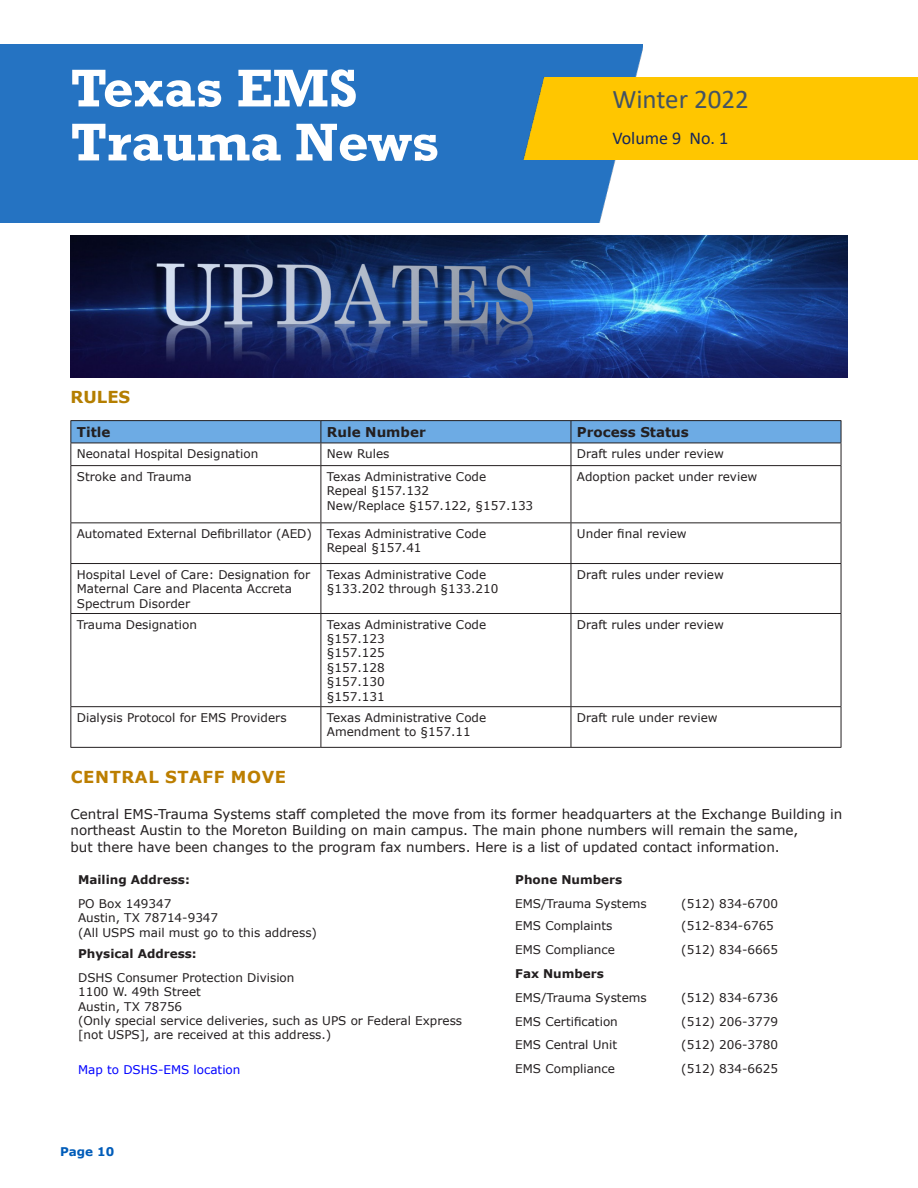
<style>
.page{position:relative;width:918px;height:1188px;background:#fff}
.page>*{position:absolute;margin:0;border:0;box-sizing:border-box;transform-origin:0 0}
.t1{font:700 54px/54px "Rockwell";color:#fff}
.t2{font:27px "Calibri";color:#435363}
.t3{font:18px "Calibri";color:#16275b}
.t4{font:700 16.5px "Verdana";letter-spacing:.035em;color:#bc7e00}
.t5{font:700 16.5px "Verdana";color:#b47e00}
.t6{font:13.5px/16.2px "Verdana";color:#231f20}
.t7{font:700 13.5px "Verdana";color:#231f20}
.t8{font:12px/14.4px "Verdana";color:#231f20}
.t9{font:700 12px "Verdana";color:#231f20}
.t10{font:12px "Verdana";color:#00f}
.t11{font:700 12px "Verdana";color:#005cb9}
</style>
<div class="page">
<img style="left:70px;top:235px;width:778px;height:142px">
<hr style="left:70px;top:465px;width:251px;height:1px;background:#231f20">
<hr style="left:70px;top:522px;width:251px;height:1px;background:#231f20">
<hr style="left:70px;top:563px;width:251px;height:1px;background:#231f20">
<hr style="left:70px;top:613px;width:251px;height:1px;background:#231f20">
<hr style="left:321px;top:465px;width:250px;height:1px;background:#231f20">
<hr style="left:571px;top:465px;width:270px;height:1px;background:#231f20">
<hr style="left:321px;top:522px;width:250px;height:1px;background:#231f20">
<hr style="left:571px;top:522px;width:270px;height:1px;background:#231f20">
<hr style="left:321px;top:563px;width:250px;height:1px;background:#231f20">
<hr style="left:571px;top:563px;width:270px;height:1px;background:#231f20">
<hr style="left:321px;top:613px;width:250px;height:1px;background:#231f20">
<hr style="left:571px;top:613px;width:270px;height:1px;background:#231f20">
<hr style="left:70px;top:706px;width:251px;height:1px;background:#231f20">
<hr style="left:321px;top:706px;width:250px;height:1px;background:#231f20">
<hr style="left:571px;top:706px;width:270px;height:1px;background:#231f20">
<hr style="left:70px;top:420px;width:251px;height:1px;background:#231f20">
<hr style="left:321px;top:420px;width:250px;height:1px;background:#231f20">
<hr style="left:571px;top:420px;width:270px;height:1px;background:#231f20">
<svg style="left:70px;top:421px;width:772px;height:44px"></svg>
<hr style="left:70px;top:466px;width:1px;height:56px;background:#231f20">
<hr style="left:321px;top:466px;width:1px;height:56px;background:#231f20">
<hr style="left:571px;top:466px;width:1px;height:56px;background:#231f20">
<hr style="left:841px;top:466px;width:1px;height:56px;background:#231f20">
<hr style="left:70px;top:523px;width:1px;height:40px;background:#231f20">
<hr style="left:321px;top:523px;width:1px;height:40px;background:#231f20">
<hr style="left:571px;top:523px;width:1px;height:40px;background:#231f20">
<hr style="left:841px;top:523px;width:1px;height:40px;background:#231f20">
<hr style="left:70px;top:564px;width:1px;height:49px;background:#231f20">
<hr style="left:321px;top:564px;width:1px;height:49px;background:#231f20">
<hr style="left:571px;top:564px;width:1px;height:49px;background:#231f20">
<hr style="left:841px;top:564px;width:1px;height:49px;background:#231f20">
<hr style="left:70px;top:614px;width:1px;height:92px;background:#231f20">
<hr style="left:321px;top:614px;width:1px;height:92px;background:#231f20">
<hr style="left:571px;top:614px;width:1px;height:92px;background:#231f20">
<hr style="left:841px;top:614px;width:1px;height:92px;background:#231f20">
<hr style="left:70px;top:707px;width:1px;height:40px;background:#231f20">
<hr style="left:321px;top:707px;width:1px;height:40px;background:#231f20">
<hr style="left:571px;top:707px;width:1px;height:40px;background:#231f20">
<hr style="left:841px;top:707px;width:1px;height:40px;background:#231f20">
<hr style="left:70px;top:747px;width:251px;height:1px;background:#231f20">
<hr style="left:321px;top:747px;width:250px;height:1px;background:#231f20">
<hr style="left:571px;top:747px;width:270px;height:1px;background:#231f20">
<div style="left:0;top:45px;width:643px;height:177px;background:#2573c2"></div>
<div style="left:519px;top:78px;width:399px;height:82px;background:#ffc600"></div>
<h1 class="t1" style="left:71px;top:61px;width:370px">Texas EMS<br>Trauma News</h1>
<p class="t5" style="left:71px;top:386px;width:61px">RULES</p>
<h2 class="t2" style="left:612px;top:80px;width:138px">Winter 2022</h2>
<h3 class="t3" style="left:612px;top:126px;width:118px">Volume 9 No. 1</h3>
<p class="t7" style="left:77px;top:422px;width:35px">Title</p>
<p class="t7" style="left:327px;top:422px;width:100px">Rule Number</p>
<p class="t7" style="left:577px;top:422px;width:113px">Process Status</p>
<p class="t8" style="left:77px;top:446px;width:183px">Neonatal Hospital Designation</p>
<p class="t8" style="left:327px;top:446px;width:64px">New Rules</p>
<p class="t8" style="left:577px;top:446px;width:148px">Draft rules under review</p>
<p class="t8" style="left:77px;top:469px;width:117px">Stroke and Trauma</p>
<p class="t8" style="left:327px;top:469px;width:161px">Texas Administrative Code<br>Repeal §157.132</p>
<p class="t8" style="left:327px;top:498px;width:208px">New/Replace §157.122, §157.133</p>
<p class="t8" style="left:577px;top:469px;width:182px">Adoption packet under review</p>
<p class="t8" style="left:77px;top:526px;width:237px">Automated External Defibrillator (AED)</p>
<p class="t8" style="left:327px;top:526px;width:161px">Texas Administrative Code<br>Repeal §157.41</p>
<p class="t8" style="left:577px;top:526px;width:111px">Under final review</p>
<p class="t8" style="left:77px;top:567px;width:235px">Hospital Level of Care: Designation for<br>Maternal Care and Placenta Accreta<br>Spectrum Disorder</p>
<p class="t8" style="left:327px;top:567px;width:173px">Texas Administrative Code §133.202 through §133.210</p>
<p class="t8" style="left:577px;top:567px;width:148px">Draft rules under review</p>
<p class="t8" style="left:77px;top:617px;width:122px">Trauma Designation</p>
<p class="t8" style="left:327px;top:617px;width:161px">Texas Administrative Code §157.123</p>
<p class="t8" style="left:327px;top:646px;width:59px">§157.125</p>
<p class="t8" style="left:327px;top:660px;width:59px">§157.128</p>
<p class="t8" style="left:327px;top:675px;width:59px">§157.130</p>
<p class="t8" style="left:327px;top:689px;width:59px">§157.131</p>
<p class="t8" style="left:577px;top:617px;width:148px">Draft rules under review</p>
<p class="t8" style="left:77px;top:710px;width:211px">Dialysis Protocol for EMS Providers</p>
<p class="t8" style="left:327px;top:710px;width:161px">Texas Administrative Code<br>Amendment to §157.11</p>
<p class="t8" style="left:577px;top:710px;width:142px">Draft rule under review</p>
<p class="t4" style="left:71px;top:766px;width:217px">CENTRAL STAFF MOVE</p>
<p class="t6" style="left:70px;top:806px;width:773px">Central EMS-Trauma Systems staff completed the move from its former headquarters at the Exchange Building in northeast Austin to the Moreton Building on main campus. The main phone numbers will remain the same,</p>
<p class="t6" style="left:70px;top:838px;width:711px">but there have been changes to the program fax numbers. Here is a list of updated contact information.</p>
<p class="t9" style="left:78px;top:871px;width:113px">Mailing Address:</p>
<p class="t8" style="left:78px;top:896px;width:95px">PO Box 149347</p>
<p class="t8" style="left:78px;top:911px;width:142px">Austin, TX 78714-9347</p>
<p class="t8" style="left:78px;top:925px;width:240px">(All USPS mail must go to this address)</p>
<p class="t9" style="left:78px;top:945px;width:120px">Physical Address:</p>
<p class="t8" style="left:78px;top:970px;width:218px">DSHS Consumer Protection Division</p>
<p class="t8" style="left:78px;top:985px;width:124px">1100 W. 49th Street</p>
<p class="t8" style="left:78px;top:999px;width:106px">Austin, TX 78756</p>
<p class="t8" style="left:78px;top:1013px;width:386px">(Only special service deliveries, such as UPS or Federal Express [not USPS], are received at this address.)</p>
<p class="t10" style="left:78px;top:1061px;width:164px">Map to DSHS-EMS location</p>
<p class="t11" style="left:60px;top:1143px;width:56px">Page 10</p>
<p class="t9" style="left:515px;top:871px;width:109px">Phone Numbers</p>
<p class="t8" style="left:515px;top:896px;width:133px">EMS/Trauma Systems</p>
<p class="t8" style="left:681px;top:896px;width:98px">(512) 834-6700</p>
<p class="t8" style="left:515px;top:918px;width:99px">EMS Complaints</p>
<p class="t8" style="left:681px;top:918px;width:94px">(512-834-6765</p>
<p class="t8" style="left:515px;top:942px;width:101px">EMS Compliance</p>
<p class="t8" style="left:681px;top:942px;width:98px">(512) 834-6665</p>
<p class="t9" style="left:515px;top:965px;width:90px">Fax Numbers</p>
<p class="t8" style="left:515px;top:990px;width:133px">EMS/Trauma Systems</p>
<p class="t8" style="left:681px;top:990px;width:98px">(512) 834-6736</p>
<p class="t8" style="left:515px;top:1014px;width:104px">EMS Certification</p>
<p class="t8" style="left:681px;top:1014px;width:98px">(512) 206-3779</p>
<p class="t8" style="left:515px;top:1037px;width:104px">EMS Central Unit</p>
<p class="t8" style="left:681px;top:1037px;width:98px">(512) 206-3780</p>
<p class="t8" style="left:515px;top:1061px;width:101px">EMS Compliance</p>
<p class="t8" style="left:681px;top:1061px;width:98px">(512) 834-6625</p>
</div>
